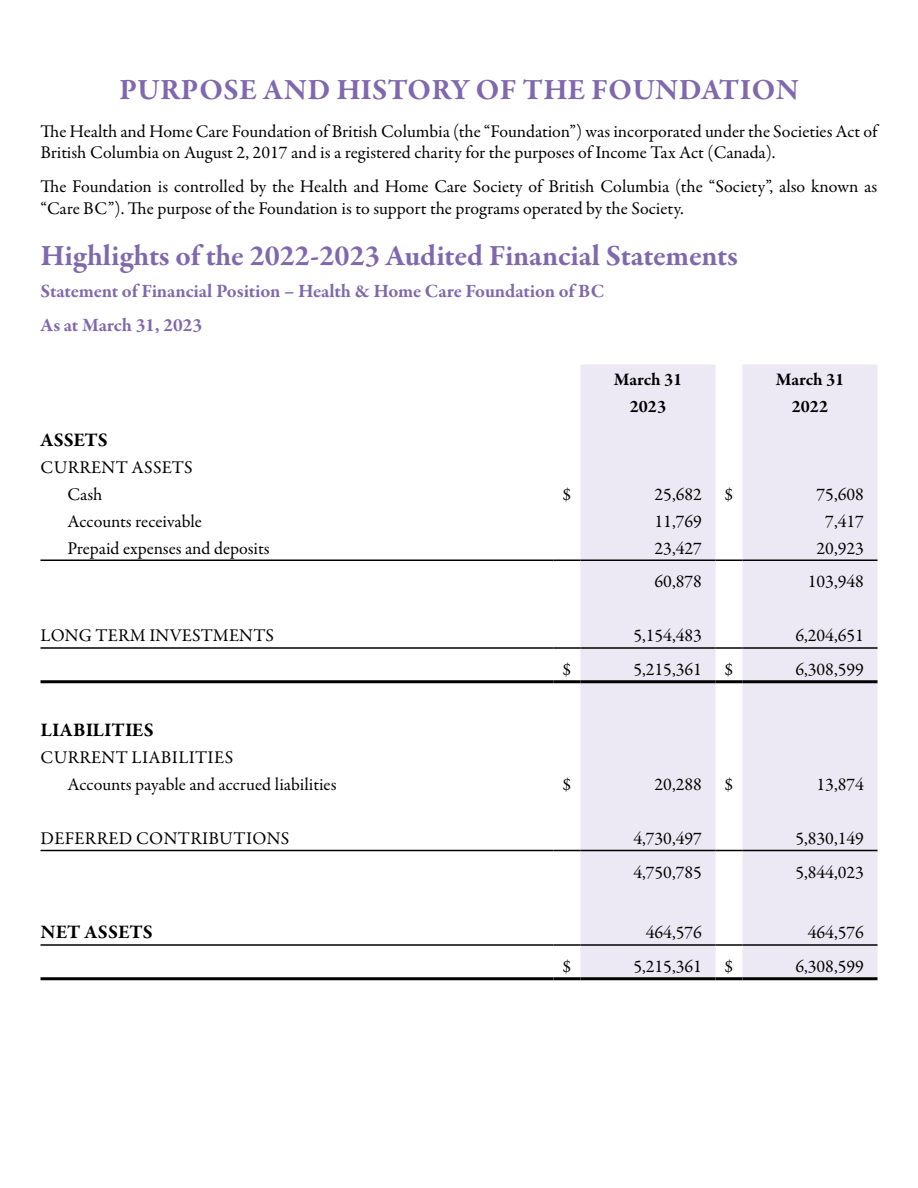
<style>
.page{position:relative;width:918px;height:1188px;background:#fff}
.page>*{position:absolute;margin:0;border:0;box-sizing:border-box;transform-origin:0 0}
.t1{font:700 30px "Garamond Premr Pro";color:#8068ae}
.t2{font:700 19.5px "Garamond Premr Pro";color:#000}
.t3{font:700 19.2px/33.8px "Garamond Premr Pro";letter-spacing:-.01em;color:#8068ae}
.t4{font:18px/27px "Garamond Premr Pro";color:#000}
.t5{font:700 18px "Garamond Premr Pro";color:#000}
.t6{font:18px "Garamond Premr Pro";letter-spacing:.02em;color:#000}
</style>
<div class="page">
<svg style="left:580px;top:364px;width:298px;height:613px;background:#edeaf4"></svg>
<hr style="left:40px;top:560px;width:514px;height:1px;background:#000">
<svg style="left:554px;top:560px;width:26px;height:1px"></svg>
<hr style="left:580px;top:560px;width:136px;height:1px;background:#000">
<svg style="left:716px;top:560px;width:26px;height:1px"></svg>
<hr style="left:742px;top:560px;width:136px;height:1px;background:#000">
<hr style="left:40px;top:850px;width:514px;height:1px;background:#000">
<svg style="left:554px;top:850px;width:26px;height:1px"></svg>
<hr style="left:580px;top:850px;width:136px;height:1px;background:#000">
<svg style="left:716px;top:850px;width:26px;height:1px"></svg>
<hr style="left:742px;top:850px;width:136px;height:1px;background:#000">
<hr style="left:40px;top:944px;width:514px;height:2px;background:#000">
<hr style="left:554px;top:944px;width:26px;height:2px;background:#000">
<hr style="left:580px;top:944px;width:136px;height:2px;background:#000">
<hr style="left:716px;top:944px;width:26px;height:2px;background:#000">
<hr style="left:742px;top:944px;width:136px;height:2px;background:#000">
<hr style="left:40px;top:680px;width:514px;height:3px;background:#000">
<hr style="left:554px;top:680px;width:26px;height:3px;background:#000">
<hr style="left:580px;top:680px;width:136px;height:3px;background:#000">
<hr style="left:716px;top:680px;width:26px;height:3px;background:#000">
<hr style="left:742px;top:680px;width:136px;height:3px;background:#000">
<hr style="left:40px;top:647px;width:514px;height:2px;background:#000">
<hr style="left:554px;top:647px;width:26px;height:2px;background:#000">
<hr style="left:580px;top:647px;width:136px;height:2px;background:#000">
<hr style="left:716px;top:647px;width:26px;height:2px;background:#000">
<hr style="left:742px;top:647px;width:136px;height:2px;background:#000">
<hr style="left:40px;top:977px;width:514px;height:3px;background:#000">
<hr style="left:554px;top:977px;width:26px;height:3px;background:#000">
<hr style="left:580px;top:977px;width:136px;height:3px;background:#000">
<hr style="left:716px;top:977px;width:26px;height:3px;background:#000">
<hr style="left:742px;top:977px;width:136px;height:3px;background:#000">
<h1 class="t1" style="left:119px;top:71px;width:681px">PURPOSE AND HISTORY OF THE FOUNDATION</h1>
<p class="t4" style="left:40px;top:121px;width:839px;line-height:21.6px">The Health and Home Care Foundation of British Columbia (the “Foundation”) was incorporated under the Societies Act of<br>British Columbia on August 2, 2017 and is a registered charity for the purposes of Income Tax Act (Canada).</p>
<p class="t4" style="left:40px;top:176px;width:838px;line-height:21.6px">The Foundation is controlled by the Health and Home Care Society of British Columbia (the “Society”, also known as “Care BC”). The purpose of the Foundation is to support the programs operated by the Society.</p>
<h1 class="t1" style="left:40px;top:237px;width:699px">Highlights of the 2022-2023 Audited Financial Statements</h1>
<p class="t3" style="left:40px;top:275px;width:565px">Statement of Financial Position – Health &amp; Home Care Foundation of BC<br>As at March 31, 2023</p>
<p class="t5" style="left:614px;top:368px;width:70px">March 31</p>
<p class="t5" style="left:776px;top:368px;width:70px">March 31</p>
<p class="t5" style="left:630px;top:395px;width:38px">2023</p>
<p class="t5" style="left:792px;top:395px;width:38px">2022</p>
<p class="t2" style="left:40px;top:427px;width:69px">ASSETS</p>
<p class="t4" style="left:67px;top:454px;width:127px;text-indent:-27px">CURRENT ASSETS<br>Cash</p>
<p class="t4" style="left:563px;top:481px;width:10px">$</p>
<p class="t4" style="left:655px;top:481px;width:49px">25,682</p>
<p class="t4" style="left:725px;top:481px;width:10px">$</p>
<p class="t4" style="left:817px;top:481px;width:49px">75,608</p>
<p class="t4" style="left:67px;top:508px;width:136px">Accounts receivable</p>
<p class="t4" style="left:655px;top:508px;width:49px">11,769</p>
<p class="t4" style="left:825px;top:508px;width:40px">7,417</p>
<p class="t4" style="left:67px;top:535px;width:204px">Prepaid expenses and deposits</p>
<p class="t4" style="left:655px;top:535px;width:49px">23,427</p>
<p class="t4" style="left:817px;top:535px;width:49px">20,923</p>
<p class="t4" style="left:655px;top:569px;width:49px">60,878</p>
<p class="t4" style="left:808px;top:569px;width:58px">103,948</p>
<p class="t4" style="left:40px;top:623px;width:235px">LONG TERM INVESTMENTS</p>
<p class="t4" style="left:633px;top:623px;width:70px">5,154,483</p>
<p class="t4" style="left:795px;top:623px;width:70px">6,204,651</p>
<p class="t4" style="left:563px;top:656px;width:10px">$</p>
<p class="t4" style="left:633px;top:656px;width:70px">5,215,361</p>
<p class="t4" style="left:725px;top:656px;width:10px">$</p>
<p class="t4" style="left:795px;top:656px;width:70px">6,308,599</p>
<p class="t2" style="left:40px;top:718px;width:115px">LIABILITIES</p>
<p class="t4" style="left:67px;top:744px;width:270px;text-indent:-27px">CURRENT LIABILITIES<br>Accounts payable and accrued liabilities</p>
<p class="t4" style="left:563px;top:771px;width:10px">$</p>
<p class="t4" style="left:655px;top:771px;width:49px">20,288</p>
<p class="t4" style="left:725px;top:771px;width:10px">$</p>
<p class="t4" style="left:817px;top:771px;width:49px">13,874</p>
<p class="t6" style="left:41px;top:827px;width:250px">DEFERRED CONTRIBUTIONS</p>
<p class="t4" style="left:633px;top:825px;width:70px">4,730,497</p>
<p class="t4" style="left:795px;top:825px;width:70px">5,830,149</p>
<p class="t4" style="left:633px;top:859px;width:70px">4,750,785</p>
<p class="t4" style="left:795px;top:859px;width:70px">5,844,023</p>
<p class="t2" style="left:41px;top:920px;width:114px">NET ASSETS</p>
<p class="t4" style="left:646px;top:920px;width:58px">464,576</p>
<p class="t4" style="left:808px;top:920px;width:58px">464,576</p>
<p class="t4" style="left:563px;top:953px;width:10px">$</p>
<p class="t4" style="left:633px;top:953px;width:70px">5,215,361</p>
<p class="t4" style="left:725px;top:953px;width:10px">$</p>
<p class="t4" style="left:795px;top:953px;width:70px">6,308,599</p>
</div>
